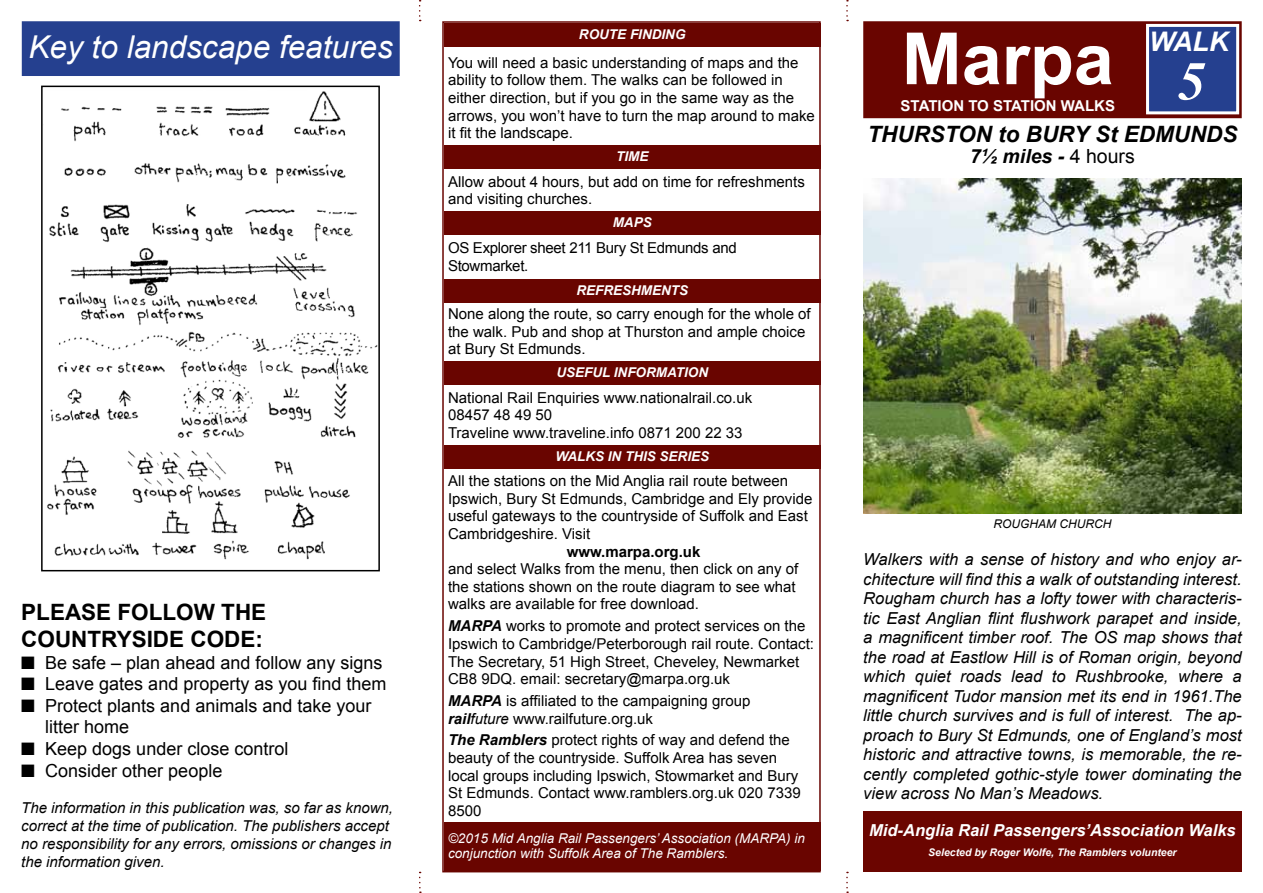
<style>
.page{position:relative;width:1263px;height:893px;background:#fff}
.page>*{position:absolute;margin:0;border:0;box-sizing:border-box;transform-origin:0 0}
.t1{font:700 72px "Arial";color:#fff}
.t2{font:italic 700 54px "Times";color:#fff}
.t3{font:italic 31.5px "Arial";color:#fff}
.t4{font:italic 700 27px "Arial";color:#fff}
.t5{font:700 22.5px/27px "Arial";color:#000}
.t6{font:italic 700 22.5px "Arial";color:#000}
.t7{font:italic 700 19.5px "Arial";color:#000}
.t8{font:18px/21.6px "Arial";color:#000}
.t9{font:italic 16.5px/19.5px "Arial";color:#000;text-align:justify}
.t10{font:italic 700 16.5px "Arial";color:#fff}
.t11{font:15px/17.5px "Arial";color:#000}
.t12{font:italic 15px/18px "Arial";color:#000}
.t13{font:15px/17.5px "Arial";letter-spacing:-.02em;color:#000}
.t14{font:700 15px "Arial";color:#fff}
.t15{font:700 15px "Arial";color:#000}
.t16{font:italic 13.5px/15px "Arial";color:#fff}
.t17{font:italic 700 13.5px "Arial";color:#fff}
.t18{font:italic 12px "Arial";color:#000}
.t19{font:italic 700 10.5px "Arial";color:#fff}
.s1{font-weight:700;font-style:italic}
.s2{font-style:italic}
.s3{font-weight:400;font-style:normal}
</style>
<div class="page">
<div style="left:864px;top:22px;width:377px;height:95px;background:#690500"></div>
<div style="left:863px;top:21px;width:379px;height:97px;border:2px solid #690500"></div>
<div style="left:1147px;top:25px;width:91px;height:88px;background:#25408f"></div>
<div style="left:1146px;top:24px;width:93px;height:90px;border:3px solid #fff"></div>
<div style="left:863px;top:811px;width:379px;height:61px;background:#6b0500"></div>
<img style="left:47px;top:91px;width:330px;height:469px">
<div style="left:41px;top:86px;width:339px;height:485px;border:2px solid #000"></div>
<div style="left:23px;top:22px;width:376px;height:53px;background:#25408f"></div>
<div style="left:22px;top:21px;width:378px;height:55px;border:2px solid #25408f"></div>
<svg style="left:846px;top:872px;width:2px;height:21px"></svg>
<svg style="left:846px;top:0;width:2px;height:21px"></svg>
<svg style="left:419px;top:0;width:2px;height:21px"></svg>
<svg style="left:419px;top:872px;width:2px;height:21px"></svg>
<img style="left:863px;top:179px;width:379px;height:334px">
<div style="left:444px;top:23px;width:377px;height:24px;background:#690500"></div>
<div style="left:444px;top:145px;width:377px;height:24px;background:#690500"></div>
<div style="left:444px;top:212px;width:377px;height:23px;background:#690500"></div>
<div style="left:444px;top:279px;width:377px;height:24px;background:#690500"></div>
<div style="left:444px;top:361px;width:377px;height:24px;background:#690500"></div>
<div style="left:444px;top:445px;width:377px;height:24px;background:#690500"></div>
<div style="left:444px;top:823px;width:377px;height:48px;background:#690500"></div>
<div style="left:442px;top:21px;width:379px;height:851px;border:2px solid #690500"></div>
<h3 class="t3" style="left:29px;top:26px;width:366px">Key to landscape features</h3>
<h3 class="t5" style="left:21px;top:599px;width:247px">PLEASE FOLLOW THE<br>COUNTRYSIDE CODE:</h3>
<p class="t8" style="left:45px;top:652px;width:343px">Be safe – plan ahead and follow any signs<br>Leave gates and property as you find them<br>Protect plants and animals and take your litter home<br>Keep dogs under close control<br>Consider other people</p>
<p class="t12" style="left:21px;top:799px;width:373px">The information in this publication was, so far as known, correct at the time of publication. The publishers accept no responsibility for any errors, omissions or changes in the information given.</p>
<p class="t17" style="left:579px;top:26px;width:108px">ROUTE FINDING</p>
<p class="t11" style="left:448px;top:54px;width:368px">You will need a basic understanding of maps and the ability to follow them. The walks can be followed in either direction, but if you go in the same way as the arrows, you won’t have to turn the map around to make it fit the landscape.</p>
<p class="t17" style="left:616px;top:148px;width:34px">TIME</p>
<p class="t11" style="left:448px;top:173px;width:358px">Allow about 4 hours, but add on time for refreshments and visiting churches.</p>
<p class="t17" style="left:613px;top:214px;width:41px">MAPS</p>
<p class="t13" style="left:448px;top:239px;width:290px">OS Explorer sheet 211 Bury St Edmunds and<br>Stowmarket.</p>
<p class="t17" style="left:576px;top:282px;width:113px">REFRESHMENTS</p>
<p class="t11" style="left:448px;top:305px;width:364px">None along the route, so carry enough for the whole of the walk. Pub and shop at Thurston and ample choice at Bury St Edmunds.</p>
<p class="t17" style="left:556px;top:364px;width:153px">USEFUL INFORMATION</p>
<p class="t11" style="left:448px;top:389px;width:306px">National Rail Enquiries www.nationalrail.co.uk<br>08457 48 49 50<br>Traveline www.traveline.info 0871 200 22 33</p>
<p class="t17" style="left:555px;top:447px;width:155px">WALKS IN THIS SERIES</p>
<p class="t11" style="left:448px;top:472px;width:366px">All the stations on the Mid Anglia rail route between Ipswich, Bury St Edmunds, Cambridge and Ely provide useful gateways to the countryside of Suffolk and East Cambridgeshire. Visit</p>
<p class="t15" style="left:567px;top:541px;width:135px">www.marpa.org.uk</p>
<p class="t11" style="left:448px;top:560px;width:352px">and select Walks from the menu, then click on any of the stations shown on the route diagram to see what walks are available for free download.</p>
<p class="t11" style="left:448px;top:617px;width:367px"><span class="s1">MARPA</span> works to promote and protect services on the Ipswich to Cambridge/Peterborough rail route. Contact:<br>The Secretary, 51 High Street, Cheveley, Newmarket CB8 9DQ. email: secretary@marpa.org.uk</p>
<p class="t11" style="left:448px;top:692px;width:304px"><span class="s1">MARPA</span> is affiliated to the campaigning group <span class="s1">rail</span><span class="s2">future</span> www.railfuture.org.uk</p>
<p class="t11" style="left:448px;top:731px;width:354px"><span class="s1">The Ramblers</span> protect rights of way and defend the beauty of the countryside. Suffolk Area has seven local groups including Ipswich, Stowmarket and Bury St Edmunds. Contact www.ramblers.org.uk 020 7339<br>8500</p>
<p class="t16" style="left:448px;top:831px;width:358px">©2015 Mid Anglia Rail Passengers’ Association (MARPA) in conjunction with Suffolk Area of The Ramblers.</p>
<h3 class="t4" style="left:1149px;top:24px;width:81px">WALK</h3>
<h2 class="t2" style="left:1179px;top:31px;width:28px">5</h2>
<h3 class="t6" style="left:867px;top:120px;width:372px">THURSTON to BURY St EDMUNDS</h3>
<h3 class="t7" style="left:970px;top:144px;width:166px">7½ miles - <span class="s3">4 hours</span></h3>
<h1 class="t1" style="left:902px;top:11px;width:214px">Marpa</h1>
<p class="t14" style="left:901px;top:96px;width:216px">STATION TO STATION WALKS</p>
<p class="t18" style="left:993px;top:516px;width:119px">ROUGHAM CHURCH</p>
<p class="t9" style="left:863px;top:550px;width:380px">Walkers with a sense of history and who enjoy ar&shy;chitecture will find this a walk of outstanding interest.<br>Rougham church has a lofty tower with characteris&shy;tic East Anglian flint flushwork parapet and inside, a magnificent timber roof. The OS map shows that the road at Eastlow Hill is of Roman origin, beyond which quiet roads lead to Rushbrooke, where a magnificent Tudor mansion met its end in 1961.The little church survives and is full of interest. The ap&shy;proach to Bury St Edmunds, one of England’s most historic and attractive towns, is memorable, the re&shy;cently completed gothic-style tower dominating the view across No Man’s Meadows.</p>
<p class="t10" style="left:869px;top:820px;width:368px">Mid-Anglia Rail Passengers’Association Walks</p>
<p class="t19" style="left:928px;top:846px;width:250px">Selected by Roger Wolfe, The Ramblers volunteer</p>
</div>
